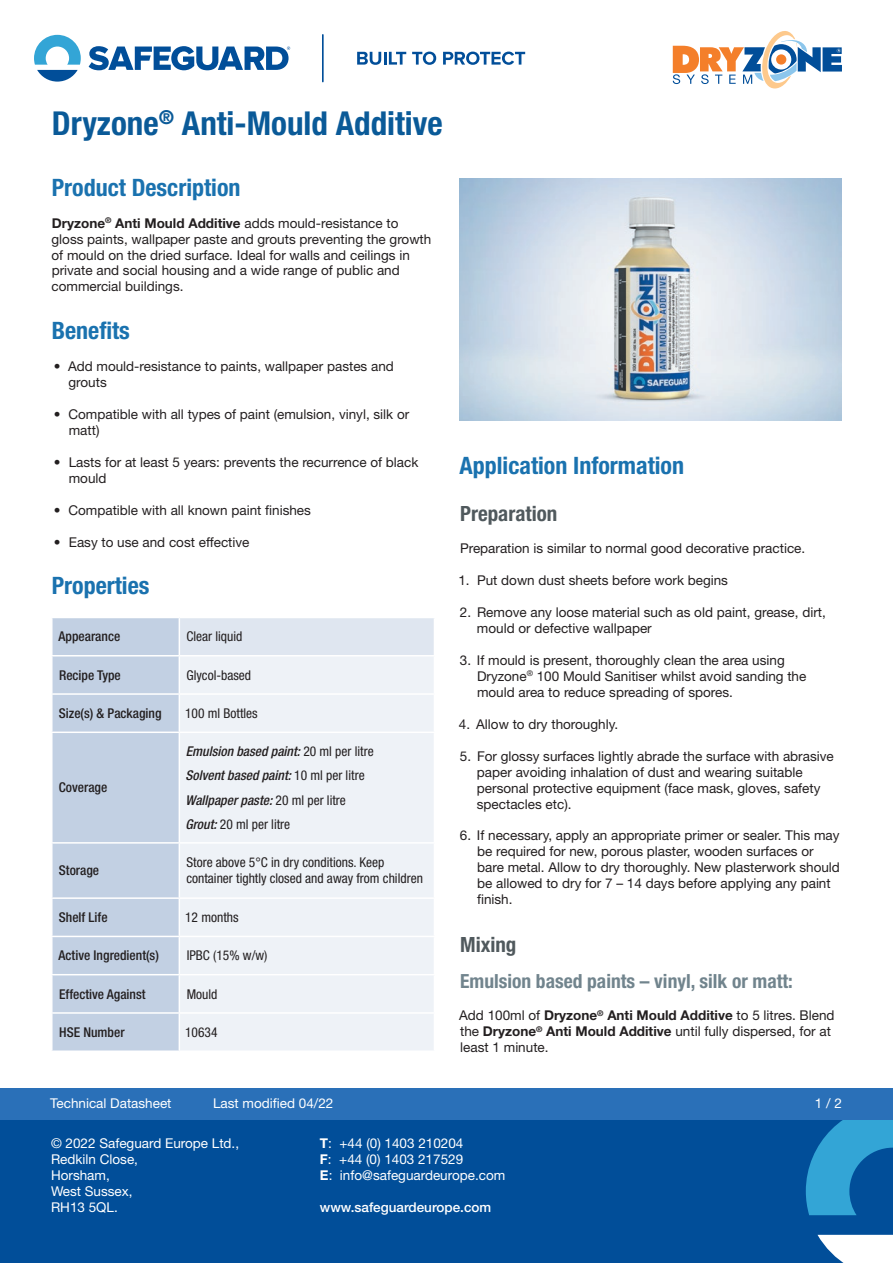
<style>
.page{position:relative;width:893px;height:1263px;background:#fff}
.page>*{position:absolute;margin:0;border:0;box-sizing:border-box;transform-origin:0 0}
.t1{font:700 condensed 33px "Helvetica Neue LT Std";color:#0a5a98}
.t2{font:700 condensed 24px "Helvetica Neue LT Std";color:#1a72af}
.t3{font:700 condensed 21px "Helvetica Neue LT Std";color:#50595d}
.t4{font:700 condensed 19.5px "Helvetica Neue LT Std";color:#71848d}
.t5{font:13.5px/15.9px "Helvetica Neue LT Std";color:#231f20}
.t6{font:13.5px/15.9px "Helvetica Neue LT Std";color:#fff}
.t7{font:condensed 13.5px/15.9px "Helvetica Neue LT Std";color:#231f20}
.t8{font:italic 500 condensed 13.5px/24.5px "Helvetica Neue LT Std";color:#231f20}
.t9{font:500 condensed 13.5px "Helvetica Neue LT Std";color:#231f20}
.t10{font:500 13.5px "Helvetica Neue LT Std";color:#fff}
.s1{font-weight:700}
.s2{font-weight:400;font-style:normal}
</style>
<div class="page">
<div style="left:0;top:1103px;width:893px;height:160px;background:#014e99"></div>
<svg style="left:817px;top:1235px;width:76px;height:28px"></svg>
<svg style="left:806px;top:1119px;width:87px;height:96px"></svg>
<div style="left:0;top:1087px;width:893px;height:32px;background:#2a70b8"></div>
<svg style="left:357px;top:52px;width:49px;height:13px"></svg>
<svg style="left:412px;top:52px;width:24px;height:13px"></svg>
<svg style="left:443px;top:52px;width:82px;height:13px"></svg>
<svg style="left:89px;top:46px;width:201px;height:24px"></svg>
<svg style="left:34px;top:35px;width:47px;height:47px"></svg>
<hr style="left:322px;top:35px;width:2px;height:47px;background:#014e99">
<svg style="left:673px;top:31px;width:169px;height:57px"></svg>
<div style="left:53px;top:618px;width:126px;height:432px;background:#c2d0e3"></div>
<div style="left:179px;top:617px;width:255px;height:39px;background:#dfe6f0"></div>
<div style="left:180px;top:657px;width:254px;height:393px;background:#eef2f7"></div>
<hr style="left:51px;top:655px;width:128px;height:1px;background:#fff">
<hr style="left:51px;top:693px;width:128px;height:2px;background:#fff">
<hr style="left:51px;top:731px;width:128px;height:2px;background:#fff">
<hr style="left:179px;top:731px;width:256px;height:2px;background:#fff">
<hr style="left:51px;top:842px;width:128px;height:2px;background:#fff">
<hr style="left:51px;top:897px;width:128px;height:2px;background:#fff">
<hr style="left:179px;top:897px;width:256px;height:2px;background:#fff">
<hr style="left:51px;top:936px;width:128px;height:1px;background:#fff">
<hr style="left:51px;top:974px;width:128px;height:1px;background:#fff">
<hr style="left:51px;top:1012px;width:128px;height:2px;background:#fff">
<hr style="left:179px;top:936px;width:256px;height:1px;background:#fff">
<hr style="left:179px;top:655px;width:256px;height:1px;background:#fff">
<hr style="left:179px;top:693px;width:256px;height:2px;background:#fff">
<hr style="left:179px;top:617px;width:256px;height:1px;background:#fff">
<hr style="left:179px;top:618px;width:1px;height:37px;background:#fff">
<hr style="left:179px;top:842px;width:256px;height:2px;background:#fff">
<hr style="left:179px;top:974px;width:256px;height:1px;background:#fff">
<hr style="left:179px;top:1012px;width:256px;height:2px;background:#fff">
<img style="left:459px;top:179px;width:383px;height:242px">
<h1 class="t1" style="left:52px;top:103px;width:392px">Dryzone<sup>®</sup> Anti-Mould Additive</h1>
<h2 class="t2" style="left:52px;top:173px;width:190px">Product Description</h2>
<p class="t5" style="left:52px;top:215px;width:381px"><span class="s1">Dryzone</span><sup>®</sup> <span class="s1">Anti Mould Additive</span> adds mould-resistance to gloss paints, wallpaper paste and grouts preventing the growth of mould on the dried surface. Ideal for walls and ceilings in private and social housing and a wide range of public and commercial buildings.</p>
<h2 class="t2" style="left:52px;top:316px;width:80px">Benefits</h2>
<p class="t5" style="left:69px;top:358px;width:327px;text-indent:-15px">• Add mould-resistance to paints, wallpaper pastes and grouts</p>
<p class="t5" style="left:69px;top:406px;width:342px;text-indent:-15px">• Compatible with all types of paint (emulsion, vinyl, silk or matt)</p>
<p class="t5" style="left:69px;top:454px;width:351px;text-indent:-15px">• Lasts for at least 5 years: prevents the recurrence of black mould</p>
<p class="t5" style="left:54px;top:502px;width:259px">• Compatible with all known paint finishes</p>
<p class="t5" style="left:54px;top:534px;width:197px">• Easy to use and cost effective</p>
<h2 class="t2" style="left:52px;top:571px;width:99px">Properties</h2>
<p class="t9" style="left:59px;top:629px;width:63px">Appearance</p>
<p class="t7" style="left:186px;top:629px;width:57px">Clear liquid</p>
<p class="t9" style="left:59px;top:667px;width:63px">Recipe Type</p>
<p class="t7" style="left:186px;top:667px;width:66px">Glycol-based</p>
<p class="t9" style="left:59px;top:705px;width:104px">Size(s) &amp; Packaging</p>
<p class="t7" style="left:185px;top:705px;width:74px">100 ml Bottles</p>
<p class="t9" style="left:59px;top:779px;width:50px">Coverage</p>
<p class="t8" style="left:185px;top:739px;width:190px">Emulsion based paint: <span class="s2">20 ml per litre<br></span>Solvent based paint: <span class="s2">10 ml per litre<br></span>Wallpaper paste: <span class="s2">20 ml per litre<br></span>Grout: <span class="s2">20 ml per litre</span></p>
<p class="t9" style="left:59px;top:862px;width:42px">Storage</p>
<p class="t7" style="left:186px;top:854px;width:238px">Store above 5°C in dry conditions. Keep container tightly closed and away from children</p>
<p class="t9" style="left:59px;top:909px;width:50px">Shelf Life</p>
<p class="t7" style="left:185px;top:909px;width:55px">12 months</p>
<p class="t9" style="left:59px;top:947px;width:102px">Active Ingredient(s)</p>
<p class="t7" style="left:187px;top:947px;width:82px">IPBC (15% w/w)</p>
<p class="t9" style="left:59px;top:986px;width:88px">Effective Against</p>
<p class="t7" style="left:187px;top:986px;width:32px">Mould</p>
<p class="t9" style="left:59px;top:1024px;width:67px">HSE Number</p>
<p class="t7" style="left:185px;top:1024px;width:34px">10634</p>
<h2 class="t2" style="left:459px;top:451px;width:226px">Application Information</h2>
<h3 class="t3" style="left:460px;top:501px;width:99px">Preparation</h3>
<p class="t5" style="left:460px;top:540px;width:347px">Preparation is similar to normal good decorative practice.</p>
<p class="t5" style="left:458px;top:572px;width:271px">1. Put down dust sheets before work begins</p>
<p class="t5" style="left:477px;top:604px;width:350px;text-indent:-17px">2. Remove any loose material such as old paint, grease, dirt, mould or defective wallpaper</p>
<p class="t5" style="left:477px;top:652px;width:331px;text-indent:-17px">3. If mould is present, thoroughly clean the area using<br>Dryzone<sup>®</sup> 100 Mould Sanitiser whilst avoid sanding the mould area to reduce spreading of spores.</p>
<p class="t5" style="left:459px;top:716px;width:161px">4. Allow to dry thoroughly.</p>
<p class="t5" style="left:477px;top:748px;width:358px;text-indent:-17px">5. For glossy surfaces lightly abrade the surface with abrasive paper avoiding inhalation of dust and wearing suitable personal protective equipment (face mask, gloves, safety spectacles etc).</p>
<p class="t5" style="left:477px;top:827px;width:364px;text-indent:-17px">6. If necessary, apply an appropriate primer or sealer. This may be required for new, porous plaster, wooden surfaces or bare metal. Allow to dry thoroughly. New plasterwork should be allowed to dry for 7 – 14 days before applying any paint finish.</p>
<h3 class="t3" style="left:460px;top:932px;width:58px">Mixing</h3>
<h3 class="t4" style="left:460px;top:969px;width:334px">Emulsion based paints – vinyl, silk or matt:</h3>
<p class="t5" style="left:459px;top:1007px;width:377px">Add 100ml of <span class="s1">Dryzone</span><sup>®</sup> <span class="s1">Anti Mould Additive</span> to 5 litres. Blend the <span class="s1">Dryzone</span><sup>®</sup> <span class="s1">Anti Mould Additive</span> until fully dispersed, for at least 1 minute.</p>
<p class="t6" style="left:50px;top:1095px;width:123px">Technical Datasheet</p>
<p class="t6" style="left:213px;top:1095px;width:122px">Last modified 04/22</p>
<p class="t6" style="left:815px;top:1095px;width:29px">1 / 2</p>
<p class="t6" style="left:51px;top:1135px;width:190px">© 2022 Safeguard Europe Ltd.,<br>Redkiln Close,<br>Horsham,<br>West Sussex,<br>RH13 5QL.</p>
<p class="t6" style="left:320px;top:1135px;width:187px"><span class="s1">T</span>: +44 (0) 1403 210204<br><span class="s1">F</span>: +44 (0) 1403 217529<br><span class="s1">E</span>: info@safeguardeurope.com</p>
<p class="t10" style="left:320px;top:1199px;width:173px">www.safeguardeurope.com</p>
</div>
